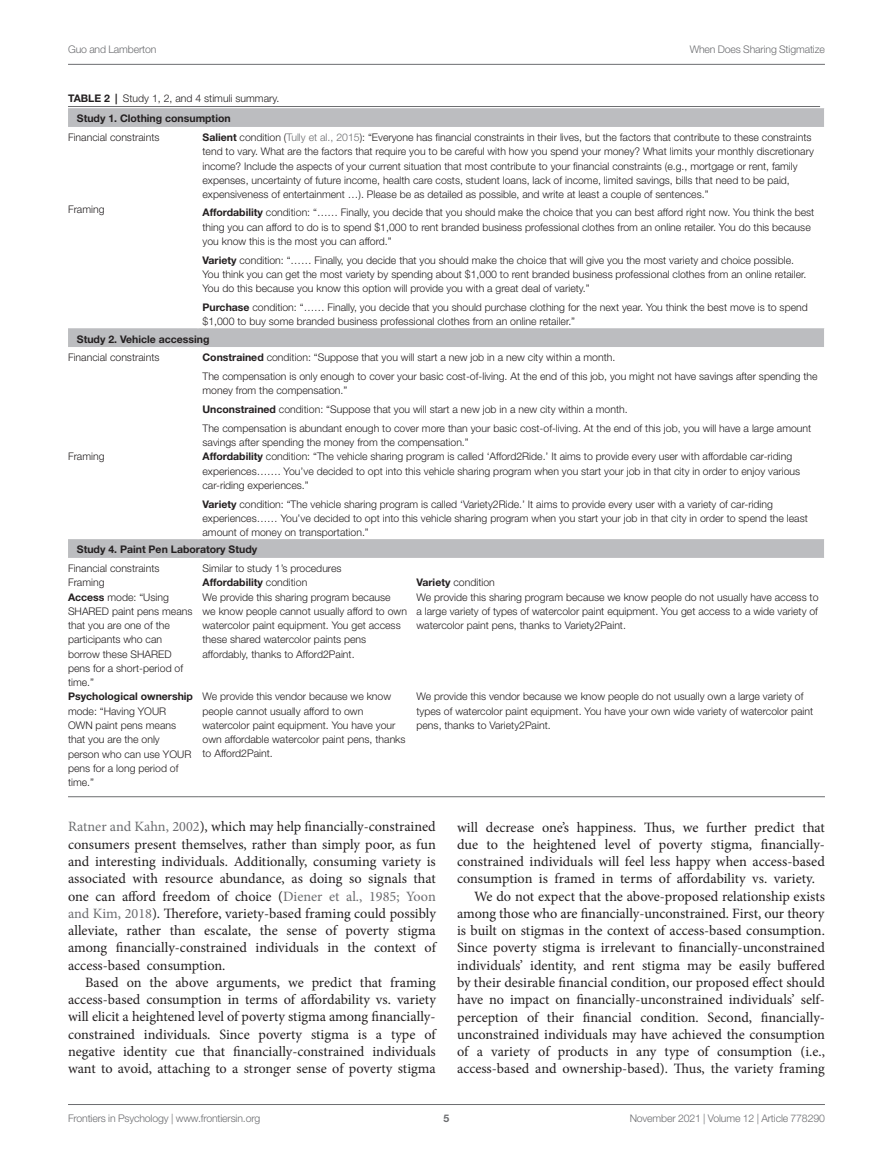
<style>
.page{position:relative;width:893px;height:1170px;background:#fff}
.page>*{position:absolute;margin:0;border:0;box-sizing:border-box;transform-origin:0 0}
.TEXT{font:14.25px/17.2px "Minion Pro";color:#231f20;text-align:justify}
.TB_TX{font:300 10.5px/14.2px "Helvetica Neue LT Std";color:#231f20}
.t1{font:300 10.5px "Helvetica Neue LT Std";letter-spacing:-.015em;color:#6c6d70}
.TB_TX-2{font:700 10.5px "Helvetica Neue LT Std";color:#231f20}
.TT_NO_RULE{font:300 10.5px "Helvetica Neue LT Std";color:#231f20}
.t2{font:700 10.5px "Helvetica Neue LT Std";color:#6c6d70}
.s1{font-weight:700}
.s2{color:#6c6d70}
.s3{font-weight:300}
</style>
<div class="page">
<hr style="left:68px;top:64px;width:757px;height:1px;background:#6c6d70">
<hr style="left:68px;top:1104px;width:757px;height:1px;background:#6c6d70">
<svg style="left:68px;top:108px;width:756px;height:450px"></svg>
<hr style="left:198px;top:127px;width:1px;height:71px;background:#fff">
<hr style="left:198px;top:198px;width:1px;height:130px;background:#fff">
<hr style="left:198px;top:347px;width:1px;height:99px;background:#fff">
<hr style="left:198px;top:446px;width:1px;height:93px;background:#fff">
<hr style="left:68px;top:796px;width:130px;height:1px;background:#6c6d70">
<hr style="left:198px;top:796px;width:214px;height:1px;background:#6c6d70">
<hr style="left:412px;top:796px;width:413px;height:1px;background:#6c6d70">
<hr style="left:68px;top:106px;width:752px;height:1px;background:#6c6d70">
<p class="t1" style="left:68px;top:42px;width:90px">Guo and Lamberton</p>
<p class="t1" style="left:690px;top:42px;width:137px">When Does Sharing Stigmatize</p>
<p class="TT_NO_RULE" style="left:68px;top:92px;width:213px"><span class="s1">TABLE 2 |</span> Study 1, 2, and 4 stimuli summary.</p>
<p class="TB_TX-2" style="left:77px;top:112px;width:155px">Study 1. Clothing consumption</p>
<p class="TB_TX" style="left:68px;top:130px;width:93px">Financial constraints</p>
<p class="TB_TX" style="left:203px;top:130px;width:613px"><span class="s1">Salient</span> condition (<span class="s2">Tully et al., 2015</span>): “Everyone has financial constraints in their lives, but the factors that contribute to these constraints tend to vary. What are the factors that require you to be careful with how you spend your money? What limits your monthly discretionary income? Include the aspects of your current situation that most contribute to your financial constraints (e.g., mortgage or rent, family expenses, uncertainty of future income, health care costs, student loans, lack of income, limited savings, bills that need to be paid, expensiveness of entertainment …). Please be as detailed as possible, and write at least a couple of sentences.”</p>
<p class="TB_TX" style="left:68px;top:201px;width:38px">Framing</p>
<p class="TB_TX" style="left:203px;top:205px;width:613px"><span class="s1">Affordability</span> condition: “…… Finally, you decide that you should make the choice that you can best afford right now. You think the best thing you can afford to do is to spend $1,000 to rent branded business professional clothes from an online retailer. You do this because you know this is the most you can afford.”</p>
<p class="TB_TX" style="left:203px;top:252px;width:605px"><span class="s1">Variety</span> condition: “…… Finally, you decide that you should make the choice that will give you the most variety and choice possible.<br>You think you can get the most variety by spending about $1,000 to rent branded business professional clothes from an online retailer.<br>You do this because you know this option will provide you with a great deal of variety.”</p>
<p class="TB_TX" style="left:203px;top:300px;width:607px"><span class="s1">Purchase</span> condition: “…… Finally, you decide that you should purchase clothing for the next year. You think the best move is to spend $1,000 to buy some branded business professional clothes from an online retailer.”</p>
<p class="TB_TX-2" style="left:77px;top:332px;width:134px">Study 2. Vehicle accessing</p>
<p class="TB_TX" style="left:68px;top:350px;width:93px">Financial constraints</p>
<p class="TB_TX" style="left:203px;top:350px;width:414px"><span class="s1">Constrained</span> condition: “Suppose that you will start a new job in a new city within a month.</p>
<p class="TB_TX" style="left:203px;top:369px;width:617px">The compensation is only enough to cover your basic cost-of-living. At the end of this job, you might not have savings after spending the money from the compensation.”</p>
<p class="TB_TX" style="left:203px;top:402px;width:427px"><span class="s1">Unconstrained</span> condition: “Suppose that you will start a new job in a new city within a month.</p>
<p class="TB_TX" style="left:203px;top:421px;width:610px">The compensation is abundant enough to cover more than your basic cost-of-living. At the end of this job, you will have a large amount savings after spending the money from the compensation.”</p>
<p class="TB_TX" style="left:68px;top:449px;width:38px">Framing</p>
<p class="TB_TX" style="left:203px;top:449px;width:599px"><span class="s1">Affordability</span> condition: “The vehicle sharing program is called ‘Afford2Ride.’ It aims to provide every user with affordable car-riding experiences……. You’ve decided to opt into this vehicle sharing program when you start your job in that city in order to enjoy various car-riding experiences.”</p>
<p class="TB_TX" style="left:203px;top:496px;width:607px"><span class="s1">Variety</span> condition: “The vehicle sharing program is called ‘Variety2Ride.’ It aims to provide every user with a variety of car-riding experiences…… You’ve decided to opt into this vehicle sharing program when you start your job in that city in order to spend the least amount of money on transportation.”</p>
<p class="TB_TX-2" style="left:77px;top:543px;width:182px">Study 4. Paint Pen Laboratory Study</p>
<p class="TB_TX" style="left:68px;top:561px;width:93px">Financial constraints</p>
<p class="TB_TX" style="left:203px;top:561px;width:141px">Similar to study 1’s procedures</p>
<p class="TB_TX" style="left:68px;top:575px;width:38px">Framing</p>
<p class="TB_TX-2" style="left:203px;top:576px;width:106px">Affordability <span class="s3">condition</span></p>
<p class="TB_TX" style="left:416px;top:575px;width:80px"><span class="s1">Variety</span> condition</p>
<p class="TB_TX" style="left:68px;top:589px;width:126px"><span class="s1">Access</span> mode: “Using<br>SHARED paint pens means that you are one of the participants who can borrow these SHARED pens for a short-period of time.”</p>
<p class="TB_TX" style="left:203px;top:589px;width:206px">We provide this sharing program because<br>we know people cannot usually afford to own watercolor paint equipment. You get access these shared watercolor paints pens affordably, thanks to Afford2Paint.</p>
<p class="TB_TX" style="left:416px;top:589px;width:404px;text-align:justify">We provide this sharing program because we know people do not usually have access to a large variety of types of watercolor paint equipment. You get access to a wide variety of watercolor paint pens, thanks to Variety2Paint.</p>
<p class="TB_TX" style="left:68px;top:689px;width:126px"><span class="s1">Psychological ownership </span>mode: “Having YOUR<br>OWN paint pens means that you are the only person who can use YOUR pens for a long period of time.”</p>
<p class="TB_TX" style="left:203px;top:689px;width:205px">We provide this vendor because we know people cannot usually afford to own watercolor paint equipment. You have your own affordable watercolor paint pens, thanks to Afford2Paint.</p>
<p class="TB_TX" style="left:416px;top:689px;width:398px">We provide this vendor because we know people do not usually own a large variety of types of watercolor paint equipment. You have your own wide variety of watercolor paint pens, thanks to Variety2Paint.</p>
<p class="TEXT" style="left:68px;top:818px;width:369px"><span class="s2">Ratner and Kahn, 2002</span>), which may help financially-constrained consumers present themselves, rather than simply poor, as fun and interesting individuals. Additionally, consuming variety is associated with resource abundance, as doing so signals that one can afford freedom of choice (<span class="s2">Diener et al., 1985; Yoon and Kim, 2018</span>). Therefore, variety-based framing could possibly alleviate, rather than escalate, the sense of poverty stigma among financially-constrained individuals in the context of access-based consumption.</p>
<p class="TEXT" style="left:68px;top:973px;width:369px;text-indent:17px">Based on the above arguments, we predict that framing access-based consumption in terms of affordability vs. variety will elicit a heightened level of poverty stigma among financially&shy;constrained individuals. Since poverty stigma is a type of negative identity cue that financially-constrained individuals want to avoid, attaching to a stronger sense of poverty stigma</p>
<p class="TEXT" style="left:457px;top:818px;width:369px">will decrease one’s happiness. Thus, we further predict that due to the heightened level of poverty stigma, financially&shy;constrained individuals will feel less happy when access-based consumption is framed in terms of affordability vs. variety.</p>
<p class="TEXT" style="left:457px;top:887px;width:369px;text-indent:17px">We do not expect that the above-proposed relationship exists among those who are financially-unconstrained. First, our theory is built on stigmas in the context of access-based consumption.<br>Since poverty stigma is irrelevant to financially-unconstrained individuals’ identity, and rent stigma may be easily buffered by their desirable financial condition, our proposed effect should have no impact on financially-unconstrained individuals’ self&shy;perception of their financial condition. Second, financially&shy;unconstrained individuals may have achieved the consumption of a variety of products in any type of consumption (i.e., access-based and ownership-based). Thus, the variety framing</p>
<p class="t1" style="left:68px;top:1111px;width:194px">Frontiers in Psychology | www.frontiersin.org</p>
<p class="t2" style="left:444px;top:1111px;width:7px">5</p>
<p class="t1" style="left:630px;top:1111px;width:197px">November 2021 | Volume 12 | Article 778290</p>
</div>
